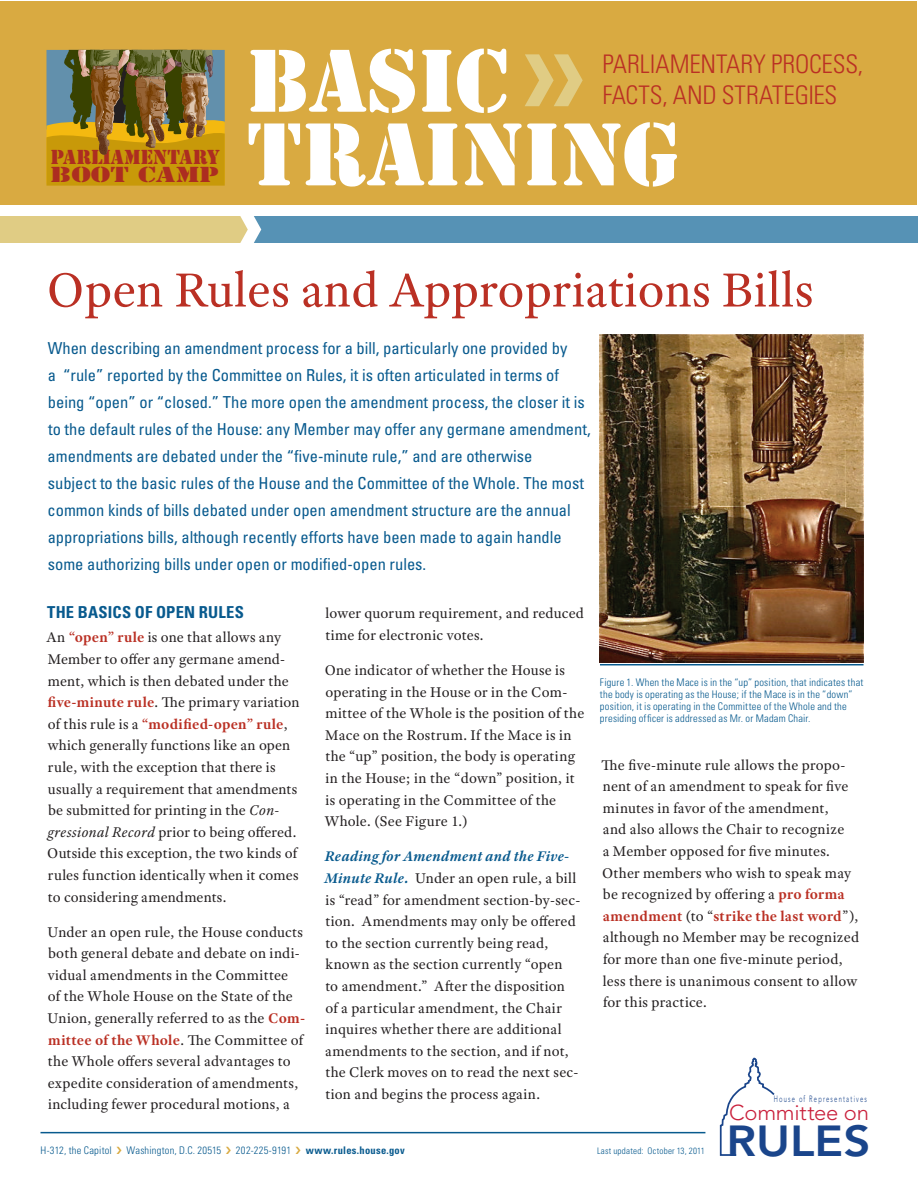
<style>
.page{position:relative;width:918px;height:1188px;background:#fff}
.page>*{position:absolute;margin:0;border:0;box-sizing:border-box;transform-origin:0 0}
.t1{font:92.85px "Stencil";color:#fff}
.t2{font:51px "Adobe Text Pro";color:#ba3024}
.t3{font:800 43.05px "Avenir";color:#1a458b;scale:1.09 1}
.t4{font:300 condensed 25.65px "Univers LT Std";letter-spacing:-.01em;color:#ba3024}
.t5{font:300 21.45px "Avenir";letter-spacing:-.01em;color:#c91f3b}
.t6{font:20.25px "Stencil Std";color:#ac2d20;scale:1.36 1}
.t7{font:18.9px "Stencil Std";color:#ac2d20}
.t8{font:condensed 16.5px/27px "Univers LT Std";color:#085a8e}
.t9{font:700 condensed 16.5px "Univers LT Std";letter-spacing:.01em;color:#085a8e}
.t10{font:15px/21.6px "Adobe Text Pro";letter-spacing:.015em;color:#231f20}
.t11{font:300 condensed 10.5px/12px "Univers LT Std";letter-spacing:.02em;color:#085a8e}
.t12{font:700 condensed 10.5px "Univers LT Std";letter-spacing:.03em;color:#085a8e}
.t13{font:300 9.15px "Avenir";letter-spacing:.205em;color:#1a458b;scale:.64 1}
.t14{font:300 condensed 9px "Univers LT Std";letter-spacing:.025em;color:#085a8e}
.s1{font-weight:700;color:#ba3024}
.s2{font-style:italic}
.s3{font-weight:700;font-style:italic;color:#085a8e}
</style>
<div class="page">
<div style="left:254px;top:216px;width:664px;height:27px;background:#5692b5"></div>
<div style="left:0;top:216px;width:248px;height:27px;background:#e0cc84"></div>
<div style="left:1px;top:1px;width:916px;height:203px;background:#d9aa41"></div>
<svg style="left:46px;top:50px;width:179px;height:136px;background:#957e2f"></svg>
<hr style="left:40px;top:1132px;width:665px;height:1px;background:#085a8e">
<svg style="left:720px;top:1058px;width:55px;height:98px"></svg>
<svg style="left:525px;top:54px;width:58px;height:52px"></svg>
<img style="left:600px;top:335px;width:264px;height:328px">
<hr style="left:600px;top:664px;width:264px;height:1px;background:#085a8e">
<p class="t7" style="left:51px;top:145px;width:170px">PARLIAMENTARY</p>
<h3 class="t6" style="left:51px;top:161px;width:126px">BOOT CAMP</h3>
<h1 class="t1" style="left:247px;top:27px;width:264px">BASIC</h1>
<h3 class="t4" style="left:602px;top:48px;width:262px">Parliamentary process,</h3>
<h3 class="t4" style="left:602px;top:79px;width:236px">facts, and strategies</h3>
<h1 class="t1" style="left:247px;top:101px;width:435px">TRAINING</h1>
<h2 class="t2" style="left:47px;top:258px;width:768px">Open Rules and Appropriations Bills</h2>
<p class="t8" style="left:48px;top:334px;width:545px">When describing an amendment process for a bill, particularly one provided by<br>a “rule” reported by the Committee on Rules, it is often articulated in terms of being “open” or “closed.” The more open the amendment process, the closer it is to the default rules of the House: any Member may offer any germane amendment, amendments are debated under the “five-minute rule,” and are otherwise<br>subject to the basic rules of the House and the Committee of the Whole. The most common kinds of bills debated under open amendment structure are the annual appropriations bills, although recently efforts have been made to again handle some authorizing bills under open or modified-open rules.</p>
<p class="t9" style="left:47px;top:602px;width:198px">The Basics of Open Rules</p>
<p class="t10" style="left:46px;top:626px;width:255px">An <span class="s1">“open” rule</span> is one that allows any Member to offer any germane amend&shy;ment, which is then debated under the <span class="s1">five-minute rule</span>. The primary variation of this rule is a <span class="s1">“modified-open” rule</span>, which generally functions like an open rule, with the exception that there is usually a requirement that amendments be submitted for printing in the <span class="s2">Con&shy;gressional Record</span> prior to being offered.<br>Outside this exception, the two kinds of rules function identically when it comes to considering amendments.</p>
<p class="t10" style="left:48px;top:921px;width:259px">Under an open rule, the House conducts both general debate and debate on indi&shy;vidual amendments in the Committee<br>of the Whole House on the State of the Union, generally referred to as the <span class="s1">Com&shy;mittee of the Whole</span>. The Committee of the Whole offers several advantages to expedite consideration of amendments, including fewer procedural motions, a</p>
<p class="t10" style="left:325px;top:602px;width:260px">lower quorum requirement, and reduced time for electronic votes.</p>
<p class="t10" style="left:325px;top:659px;width:261px">One indicator of whether the House is operating in the House or in the Com&shy;mittee of the Whole is the position of the Mace on the Rostrum. If the Mace is in the “up” position, the body is operating in the House; in the “down” position, it is operating in the Committee of the Whole. (See Figure 1.)</p>
<p class="t10" style="left:325px;top:845px;width:257px"><span class="s3">Reading for Amendment and the Five-Minute Rule.</span> Under an open rule, a bill is “read” for amendment section-by-sec&shy;tion. Amendments may only be offered to the section currently being read, known as the section currently “open<br>to amendment.” After the disposition of a particular amendment, the Chair inquires whether there are additional amendments to the section, and if not, the Clerk moves on to read the next sec&shy;tion and begins the process again.</p>
<p class="t11" style="left:600px;top:676px;width:265px">Figure 1. When the Mace is in the “up” position, that indicates that the body is operating as the House; if the Mace is in the “down” position, it is operating in the Committee of the Whole and the presiding officer is addressed as Mr. or Madam Chair.</p>
<p class="t10" style="left:601px;top:754px;width:259px">The five-minute rule allows the propo&shy;nent of an amendment to speak for five minutes in favor of the amendment,<br>and also allows the Chair to recognize<br>a Member opposed for five minutes.<br>Other members who wish to speak may be recognized by offering a <span class="s1">pro forma amendment</span> (to “<span class="s1">strike the last word</span>”), although no Member may be recognized for more than one five-minute period, less there is unanimous consent to allow for this practice.</p>
<p class="t13" style="left:774px;top:1094px;width:147px">House of Representatives</p>
<h3 class="t5" style="left:729px;top:1100px;width:141px">Committee on</h3>
<h3 class="t3" style="left:727px;top:1115px;width:134px">RULES</h3>
<p class="t11" style="left:40px;top:1144px;width:73px">H-312, the Capitol</p>
<p class="t11" style="left:127px;top:1144px;width:96px">Washington, D.C. 20515</p>
<p class="t11" style="left:236px;top:1144px;width:57px">202-225-9191</p>
<p class="t12" style="left:306px;top:1143px;width:101px">www.rules.house.gov</p>
<p class="t14" style="left:597px;top:1145px;width:109px">Last updated: October 13, 2011</p>
</div>
